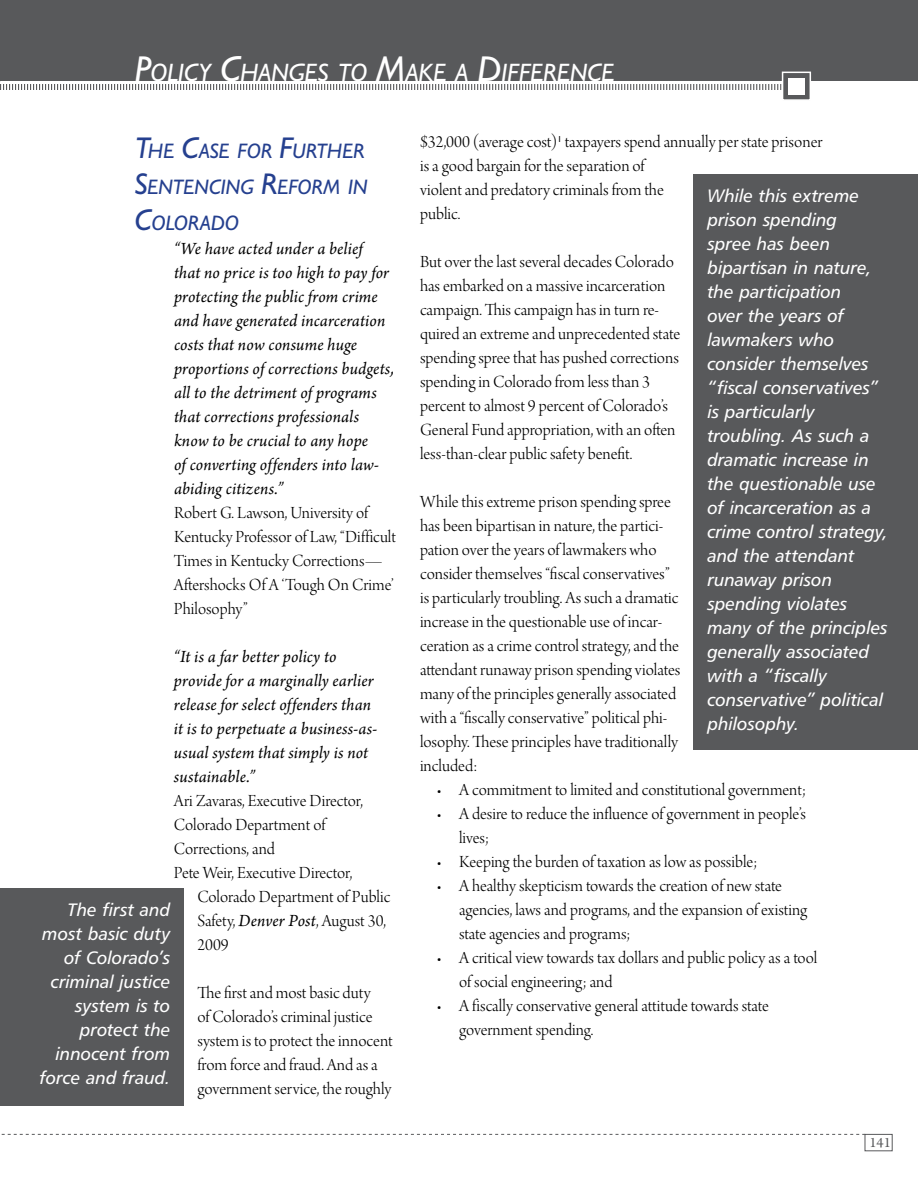
<style>
.page{position:relative;width:918px;height:1188px;background:#fff}
.page>*{position:absolute;margin:0;border:0;box-sizing:border-box;transform-origin:0 0}
.t1{font:italic 25.2px "Humanist 521 BT";letter-spacing:-.005em;color:#fff}
.t2{font:italic 21px/36px "Humanist 521 BT";letter-spacing:-.005em;color:#25408f}
.t3{font:18px/24px "Arno Pro Light Display";color:#000}
.t4{font:18px/24px "Humanist 777 BT Italic B";letter-spacing:-.005em;color:#fff;text-align:right}
.t5{font:italic 18px/24px "Arno Pro";letter-spacing:.005em;color:#000}
.t6{font:15px "Arno Pro";color:#58595b}
.s1{font-size:36px}
.s2{font-size:30px}
.s3{font-family:"Arno Pro";font-style:italic}
</style>
<div class="page">
<div style="left:0;top:0;width:918px;height:81px;background:#58595b"></div>
<svg style="left:0;top:84px;width:782px;height:6px"></svg>
<div style="left:782px;top:72px;width:29px;height:29px;background:#58595b;border:2px solid #fff"></div>
<div style="left:788px;top:78px;width:16px;height:16px;background:#fff"></div>
<svg style="left:1px;top:1134px;width:864px;height:1px"></svg>
<div style="left:865px;top:1134px;width:28px;height:17px;border:1px solid #58595b"></div>
<div style="left:0;top:888px;width:184px;height:218px;background:#58595b"></div>
<div style="left:694px;top:174px;width:224px;height:576px;background:#58595b"></div>
<h1 class="t1" style="left:135px;top:57px;width:481px"><span class="s1">P</span>OLICY <span class="s1">C</span>HANGES TO <span class="s1">M</span>AKE A <span class="s1">D</span>IFFERENCE</h1>
<p class="t2" style="left:135px;top:132px;width:234px"><span class="s2">T</span>HE <span class="s2">C</span>ASE FOR <span class="s2">F</span>URTHER<br><span class="s2">S</span>ENTENCING <span class="s2">R</span>EFORM IN<br><span class="s2">C</span>OLORADO</p>
<p class="t5" style="left:174px;top:237px;width:222px">“We have acted under a belief<br>that no price is too high to pay for protecting the public from crime and have generated incarceration costs that now consume huge proportions of corrections budgets, all to the detriment of programs that corrections professionals know to be crucial to any hope<br>of converting offenders into law&shy;abiding citizens.”</p>
<p class="t3" style="left:174px;top:502px;width:224px">Robert G. Lawson, University of<br>Kentucky Professor of Law, “Difficult<br>Times in Kentucky Corrections—<br>Aftershocks Of A ‘Tough On Crime’<br>Philosophy”</p>
<p class="t5" style="left:174px;top:645px;width:205px">“It is a far better policy to provide for a marginally earlier release for select offenders than it is to perpetuate a business-as&shy;usual system that simply is not sustainable.”</p>
<p class="t3" style="left:174px;top:790px;width:190px">Ari Zavaras, Executive Director,</p>
<p class="t3" style="left:174px;top:814px;width:153px">Colorado Department of</p>
<p class="t3" style="left:174px;top:838px;width:103px">Corrections, and</p>
<p class="t3" style="left:174px;top:862px;width:180px">Pete Weir, Executive Director,</p>
<p class="t3" style="left:197px;top:886px;width:194px">Colorado Department of Public</p>
<p class="t3" style="left:197px;top:910px;width:190px">Safety, <span class="s3">Denver Post</span>, August 30,</p>
<p class="t3" style="left:197px;top:934px;width:33px">2009</p>
<p class="t3" style="left:197px;top:982px;width:197px">The first and most basic duty<br>of Colorado’s criminal justice system is to protect the innocent from force and fraud. And as a government service, the roughly</p>
<p class="t4" style="left:39px;top:897px;width:133px">The first and most basic duty of Colorado’s criminal justice system is to protect the innocent from force and fraud.</p>
<p class="t3" style="left:420px;top:131px;width:404px">$32,000 (average cost)<sup>1</sup> taxpayers spend annually per state prisoner is a good bargain for the separation of<br>violent and predatory criminals from the<br>public.</p>
<p class="t3" style="left:420px;top:251px;width:262px">But over the last several decades Colorado has embarked on a massive incarceration campaign. This campaign has in turn re&shy;quired an extreme and unprecedented state spending spree that has pushed corrections spending in Colorado from less than 3 percent to almost 9 percent of Colorado’s General Fund appropriation, with an often less-than-clear public safety benefit.</p>
<p class="t3" style="left:420px;top:491px;width:262px">While this extreme prison spending spree has been bipartisan in nature, the partici&shy;pation over the years of lawmakers who consider themselves “fiscal conservatives” is particularly troubling. As such a dramatic increase in the questionable use of incar&shy;ceration as a crime control strategy, and the attendant runaway prison spending violates many of the principles generally associated with a “fiscally conservative” political phi&shy;losophy. These principles have traditionally included:</p>
<p class="t3" style="left:437px;top:779px;width:371px">• A commitment to limited and constitutional government;</p>
<p class="t3" style="left:459px;top:803px;width:348px;text-indent:-23px">• A desire to reduce the influence of government in people’s lives;</p>
<p class="t3" style="left:437px;top:851px;width:322px">• Keeping the burden of taxation as low as possible;</p>
<p class="t3" style="left:459px;top:875px;width:350px;text-indent:-23px">• A healthy skepticism towards the creation of new state agencies, laws and programs, and the expansion of existing state agencies and programs;</p>
<p class="t3" style="left:459px;top:947px;width:360px;text-indent:-23px">• A critical view towards tax dollars and public policy as a tool of social engineering; and</p>
<p class="t3" style="left:459px;top:995px;width:311px;text-indent:-23px">• A fiscally conservative general attitude towards state government spending.</p>
<p class="t4" style="left:707px;top:183px;width:182px;text-align:left">While this extreme prison spending<br>spree has been bipartisan in nature, the participation<br>over the years of lawmakers who consider themselves “fiscal conservatives” is particularly troubling. As such a dramatic increase in the questionable use of incarceration as a crime control strategy, and the attendant runaway prison spending violates many of the principles generally associated with a “fiscally conservative” political philosophy.</p>
<p class="t6" style="left:869px;top:1134px;width:23px">141</p>
</div>
